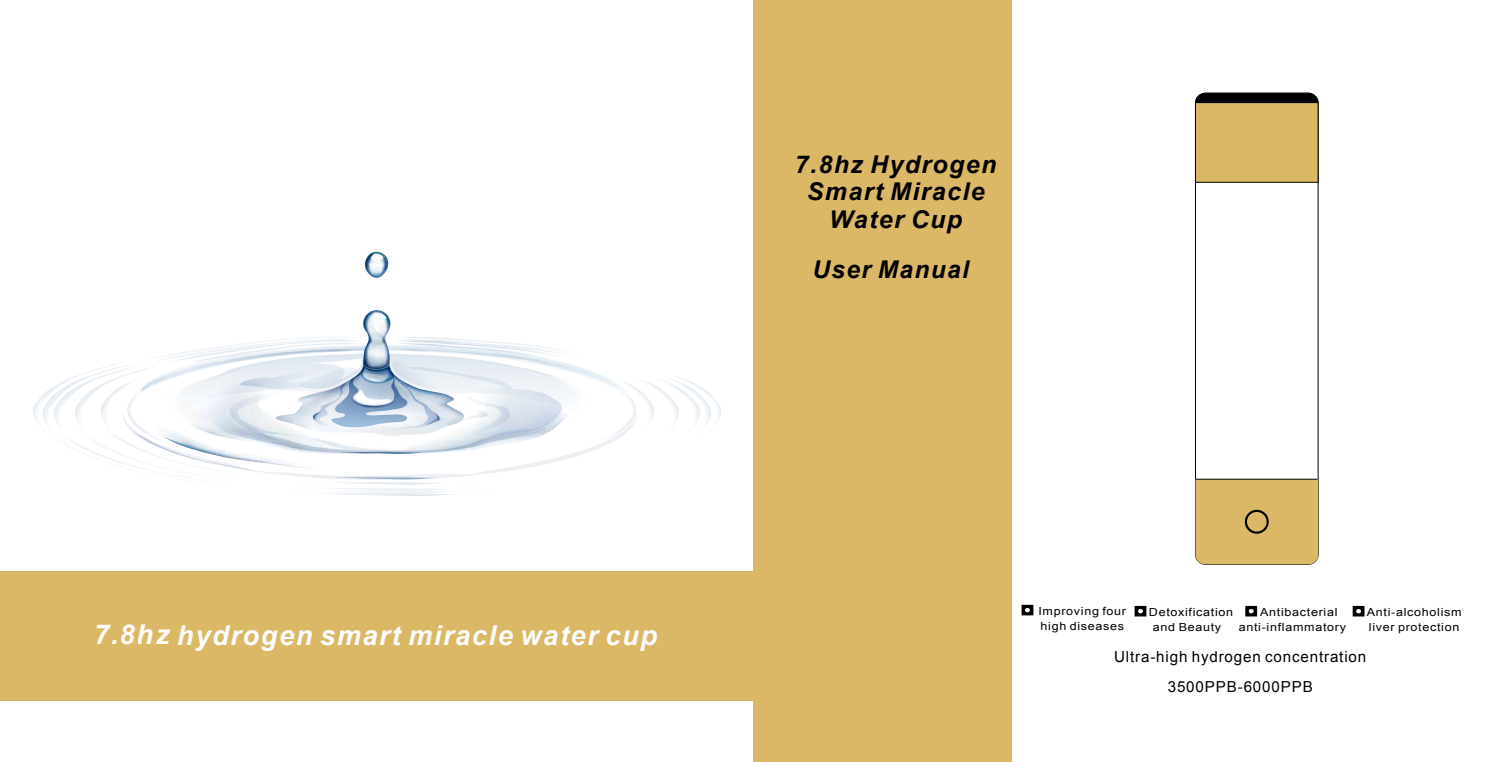
<style>
.page{position:relative;width:1506px;height:762px;background:#fff}
.page>*{position:absolute;margin:0;border:0;box-sizing:border-box;transform-origin:0 0}
.t1{font:italic 700 27.3px "Arial";letter-spacing:.055em;color:#fbfdfd}
.t2{font:italic 700 24.45px/27.3px "Arial";letter-spacing:.055em;color:#000;text-align:center}
.t3{font:15.15px/29.7px "Arial";letter-spacing:.055em;color:#000;text-align:center}
.t4{font:11.1px/15px "Arial";letter-spacing:.055em;color:#000;scale:1.12 1}
.s1{color:#fff}
</style>
<div class="page">
<div style="left:753px;top:0;width:258px;height:761px;background:#dab866"></div>
<div style="left:1194px;top:93px;width:124px;height:471px;border:1px solid #000;border-radius:10px"></div>
<svg style="left:1194px;top:92px;width:124px;height:91px"></svg>
<div style="left:1195px;top:479px;width:122px;height:85px;background:#dab866"></div>
<div style="left:1244px;top:509px;width:24px;height:24px;border:2px solid #000;border-radius:50%"></div>
<hr style="left:1195px;top:478px;width:122px;height:1px;background:#000">
<svg style="left:1021px;top:604px;width:12px;height:11px"></svg>
<svg style="left:1134px;top:605px;width:12px;height:11px"></svg>
<svg style="left:1245px;top:605px;width:11px;height:11px"></svg>
<svg style="left:1352px;top:605px;width:12px;height:11px"></svg>
<div style="left:0;top:571px;width:753px;height:129px;background:#dab866"></div>
<svg style="left:179px;top:310px;width:434px;height:167px"></svg>
<svg style="left:339px;top:450px;width:83px;height:3px"></svg>
<svg style="left:157px;top:365px;width:56px;height:27px"></svg>
<svg style="left:244px;top:428px;width:12px;height:43px"></svg>
<img style="left:591px;top:394px;width:38px;height:47px">
<svg style="left:308px;top:475px;width:161px;height:5px"></svg>
<svg style="left:475px;top:440px;width:137px;height:34px"></svg>
<svg style="left:179px;top:428px;width:65px;height:47px"></svg>
<svg style="left:336px;top:482px;width:102px;height:3px"></svg>
<svg style="left:486px;top:441px;width:127px;height:36px"></svg>
<img style="left:613px;top:381px;width:21px;height:49px">
<svg style="left:188px;top:342px;width:175px;height:21px"></svg>
<svg style="left:395px;top:343px;width:156px;height:16px"></svg>
<svg style="left:496px;top:445px;width:117px;height:32px"></svg>
<img style="left:634px;top:380px;width:18px;height:43px">
<svg style="left:396px;top:340px;width:171px;height:17px"></svg>
<svg style="left:164px;top:430px;width:68px;height:47px"></svg>
<img style="left:133px;top:366px;width:24px;height:66px">
<svg style="left:504px;top:446px;width:109px;height:31px"></svg>
<img style="left:652px;top:384px;width:9px;height:34px">
<svg style="left:162px;top:339px;width:198px;height:22px"></svg>
<svg style="left:398px;top:354px;width:182px;height:2px"></svg>
<svg style="left:341px;top:494px;width:112px;height:2px"></svg>
<svg style="left:325px;top:488px;width:117px;height:6px"></svg>
<svg style="left:65px;top:432px;width:151px;height:48px"></svg>
<div style="left:508px;top:447px;width:183px;height:43px;background:#fff"></div>
<img style="left:65px;top:367px;width:68px;height:67px">
<img style="left:661px;top:381px;width:9px;height:20px">
<svg style="left:160px;top:336px;width:199px;height:23px"></svg>
<svg style="left:398px;top:337px;width:189px;height:17px"></svg>
<img style="left:33px;top:363px;width:93px;height:70px">
<img style="left:670px;top:377px;width:51px;height:45px">
<svg style="left:478px;top:382px;width:78px;height:53px"></svg>
<img style="left:423px;top:410px;width:16px;height:15px">
<img style="left:302px;top:358px;width:59px;height:9px">
<svg style="left:391px;top:361px;width:112px;height:31px"></svg>
<svg style="left:296px;top:367px;width:66px;height:22px"></svg>
<img style="left:367px;top:252px;width:21px;height:26px">
<img style="left:365px;top:253px;width:10px;height:19px">
<img style="left:378px;top:254px;width:9px;height:22px">
<svg style="left:371px;top:253px;width:12px;height:9px"></svg>
<h1 class="t1" style="left:93px;top:616px;width:565px"><span class="s1">7.8hz h</span>ydrogen smart miracle water cup</h1>
<h2 class="t2" style="left:795px;top:151px;width:203px">7.8hz Hydrogen<br>Smart Miracle<br>Water Cup</h2>
<h2 class="t2" style="left:812px;top:256px;width:158px">User Manual</h2>
<p class="t4" style="left:1038px;top:603px;width:80px">Improving four high diseases</p>
<p class="t4" style="left:1152px;top:604px;width:73px;text-indent:-4px">Detoxification and Beauty</p>
<p class="t4" style="left:1238px;top:604px;width:97px;text-indent:21px">Antibacterial anti-inflammatory</p>
<h3 class="t3" style="left:1114px;top:642px;width:253px">Ultra-high hydrogen concentration<br>3500PPB-6000PPB</h3>
<p class="t4" style="left:1366px;top:604px;width:86px">Anti-alcoholism liver protection</p>
</div>
